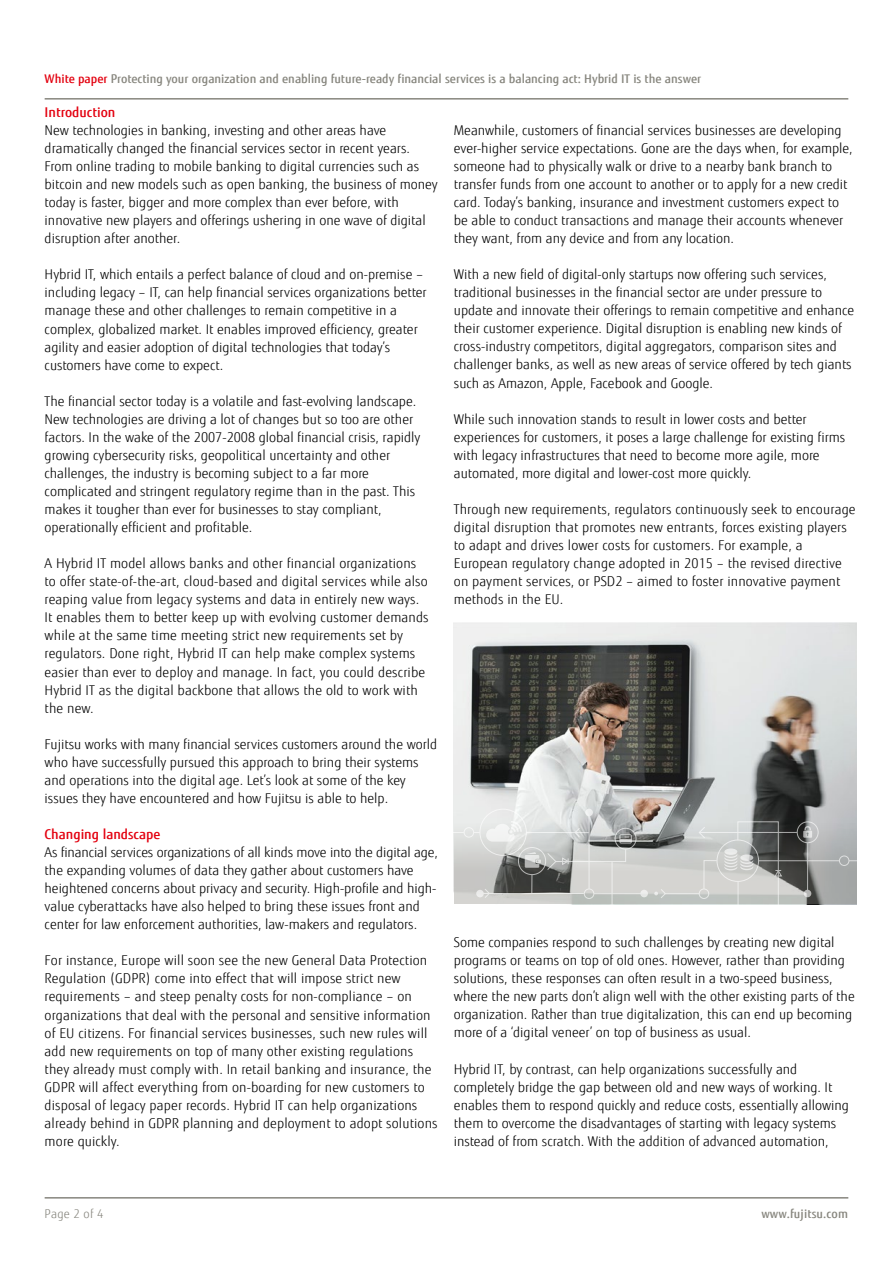
<style>
.page{position:relative;width:893px;height:1263px;background:#fff}
.page>*{position:absolute;margin:0;border:0;box-sizing:border-box;transform-origin:0 0}
.t1{font:300 13.5px/18px "Fujitsu Sans";color:#000}
.t2{font:500 13.5px "Fujitsu Sans";color:#e3000f}
.t3{font:500 12px "Fujitsu Sans";color:#87867e}
.t4{font:300 12px "Fujitsu Sans";letter-spacing:.02em;color:#87867e}
.s1{color:#e3000f}
</style>
<div class="page">
<hr style="left:45px;top:1197px;width:803px;height:1px;background:#87867e">
<hr style="left:45px;top:98px;width:803px;height:2px;background:#87867e">
<img style="left:454px;top:623px;width:402px;height:173px">
<svg style="left:454px;top:796px;width:403px;height:108px;background:#bbbcba"></svg>
<hr style="left:665px;top:893px;width:34px;height:1px;background:#fff">
<hr style="left:594px;top:893px;width:50px;height:1px;background:#fff">
<svg style="left:698px;top:826px;width:8px;height:13px"></svg>
<hr style="left:700px;top:832px;width:97px;height:1px;background:#fff">
<svg style="left:703px;top:860px;width:15px;height:30px"></svg>
<hr style="left:589px;top:815px;width:1px;height:74px;background:#fff">
<hr style="left:612px;top:861px;width:1px;height:43px;background:#fff">
<div style="left:615px;top:828px;width:21px;height:22px;border:1px solid #fff;border-radius:50%"></div>
<div style="left:640px;top:890px;width:8px;height:7px;background:#ebeceb;border-radius:50%"></div>
<div style="left:585px;top:809px;width:8px;height:7px;background:#edefee;border-radius:50%"></div>
<div style="left:464px;top:827px;width:10px;height:11px;border:1px solid #fff;border-radius:50%"></div>
<div style="left:699px;top:888px;width:10px;height:11px;border:1px solid #fff;border-radius:50%"></div>
<svg style="left:654px;top:888px;width:13px;height:11px"></svg>
<div style="left:716px;top:839px;width:43px;height:43px;border:1px solid #fff;border-radius:50%"></div>
<svg style="left:473px;top:821px;width:159px;height:78px;background:#b5b7b5"></svg>
<svg style="left:724px;top:821px;width:132px;height:83px;background:#9a9c9a"></svg>
<p class="t3" style="left:45px;top:71px;width:658px"><span class="s1">White paper</span> Protecting your organization and enabling future-ready financial services is a balancing act: Hybrid IT is the answer</p>
<p class="t2" style="left:45px;top:104px;width:72px">Introduction</p>
<p class="t1" style="left:45px;top:121px;width:395px">New technologies in banking, investing and other areas have dramatically changed the financial services sector in recent years.<br>From online trading to mobile banking to digital currencies such as bitcoin and new models such as open banking, the business of money today is faster, bigger and more complex than ever before, with innovative new players and offerings ushering in one wave of digital disruption after another.</p>
<p class="t1" style="left:45px;top:266px;width:384px">Hybrid IT, which entails a perfect balance of cloud and on-premise – including legacy – IT, can help financial services organizations better manage these and other challenges to remain competitive in a complex, globalized market. It enables improved efficiency, greater agility and easier adoption of digital technologies that today’s customers have come to expect.</p>
<p class="t1" style="left:45px;top:392px;width:377px">The financial sector today is a volatile and fast-evolving landscape.<br>New technologies are driving a lot of changes but so too are other factors. In the wake of the 2007-2008 global financial crisis, rapidly growing cybersecurity risks, geopolitical uncertainty and other challenges, the industry is becoming subject to a far more complicated and stringent regulatory regime than in the past. This makes it tougher than ever for businesses to stay compliant, operationally efficient and profitable.</p>
<p class="t1" style="left:45px;top:555px;width:386px">A Hybrid IT model allows banks and other financial organizations to offer state-of-the-art, cloud-based and digital services while also reaping value from legacy systems and data in entirely new ways.<br>It enables them to better keep up with evolving customer demands while at the same time meeting strict new requirements set by regulators. Done right, Hybrid IT can help make complex systems easier than ever to deploy and manage. In fact, you could describe Hybrid IT as the digital backbone that allows the old to work with the new.</p>
<p class="t1" style="left:45px;top:735px;width:394px">Fujitsu works with many financial services customers around the world who have successfully pursued this approach to bring their systems and operations into the digital age. Let’s look at some of the key issues they have encountered and how Fujitsu is able to help.</p>
<p class="t2" style="left:45px;top:826px;width:117px">Changing landscape</p>
<p class="t1" style="left:45px;top:843px;width:395px">As financial services organizations of all kinds move into the digital age, the expanding volumes of data they gather about customers have heightened concerns about privacy and security. High-profile and high&shy;value cyberattacks have also helped to bring these issues front and center for law enforcement authorities, law-makers and regulators.</p>
<p class="t1" style="left:45px;top:952px;width:395px">For instance, Europe will soon see the new General Data Protection Regulation (GDPR) come into effect that will impose strict new requirements – and steep penalty costs for non-compliance – on organizations that deal with the personal and sensitive information of EU citizens. For financial services businesses, such new rules will add new requirements on top of many other existing regulations they already must comply with. In retail banking and insurance, the GDPR will affect everything from on-boarding for new customers to disposal of legacy paper records. Hybrid IT can help organizations already behind in GDPR planning and deployment to adopt solutions more quickly.</p>
<p class="t1" style="left:454px;top:121px;width:400px">Meanwhile, customers of financial services businesses are developing ever-higher service expectations. Gone are the days when, for example, someone had to physically walk or drive to a nearby bank branch to transfer funds from one account to another or to apply for a new credit card. Today’s banking, insurance and investment customers expect to be able to conduct transactions and manage their accounts whenever they want, from any device and from any location.</p>
<p class="t1" style="left:454px;top:266px;width:402px">With a new field of digital-only startups now offering such services, traditional businesses in the financial sector are under pressure to update and innovate their offerings to remain competitive and enhance their customer experience. Digital disruption is enabling new kinds of cross-industry competitors, digital aggregators, comparison sites and challenger banks, as well as new areas of service offered by tech giants such as Amazon, Apple, Facebook and Google.</p>
<p class="t1" style="left:454px;top:410px;width:393px">While such innovation stands to result in lower costs and better experiences for customers, it poses a large challenge for existing firms with legacy infrastructures that need to become more agile, more automated, more digital and lower-cost more quickly.</p>
<p class="t1" style="left:454px;top:500px;width:403px">Through new requirements, regulators continuously seek to encourage digital disruption that promotes new entrants, forces existing players to adapt and drives lower costs for customers. For example, a European regulatory change adopted in 2015 – the revised directive on payment services, or PSD2 – aimed to foster innovative payment methods in the EU.</p>
<p class="t1" style="left:454px;top:934px;width:402px">Some companies respond to such challenges by creating new digital programs or teams on top of old ones. However, rather than providing solutions, these responses can often result in a two-speed business, where the new parts don’t align well with the other existing parts of the organization. Rather than true digitalization, this can end up becoming more of a ‘digital veneer’ on top of business as usual.</p>
<p class="t1" style="left:454px;top:1060px;width:397px">Hybrid IT, by contrast, can help organizations successfully and completely bridge the gap between old and new ways of working. It enables them to respond quickly and reduce costs, essentially allowing them to overcome the disadvantages of starting with legacy systems instead of from scratch. With the addition of advanced automation,</p>
<p class="t4" style="left:45px;top:1207px;width:60px">Page 2 of 4</p>
<p class="t3" style="left:761px;top:1207px;width:88px">www.fujitsu.com</p>
</div>
